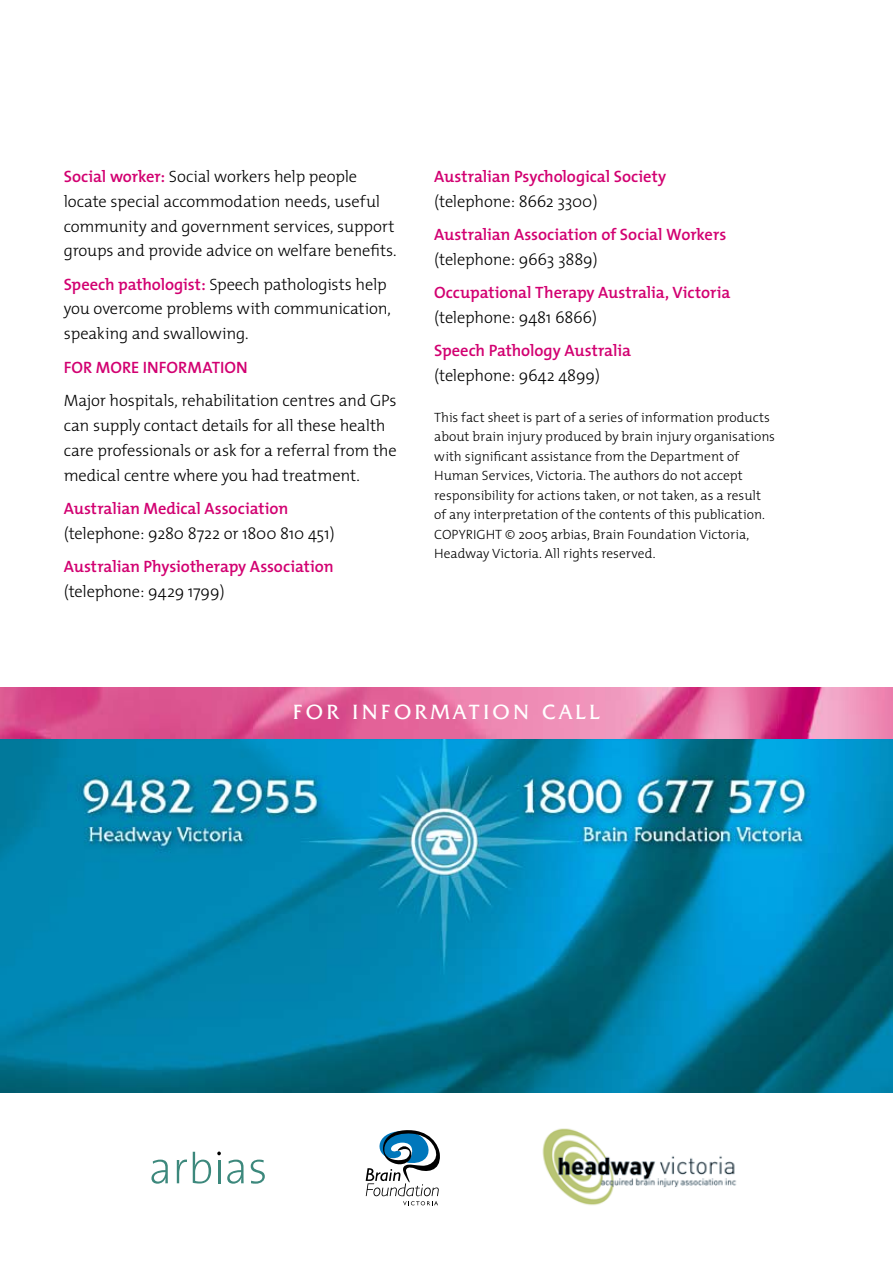
<style>
.page{position:relative;width:893px;height:1263px;background:#fff}
.page>*{position:absolute;margin:0;border:0;box-sizing:border-box;transform-origin:0 0}
.t1{font:21px "Friz Quadrata IT Cby BT";letter-spacing:.15em;color:#fff}
.t2{font:300 16.5px/24.8px "The Mix";letter-spacing:-.01em;color:#000}
.t3{font:600 16.5px "The Mix";letter-spacing:-.005em;color:#d20071}
.t4{font:300 13.5px/19.5px "The Mix";color:#000}
.s1{font-weight:600;color:#d20071}
</style>
<div class="page">
<img style="left:0;top:738px;width:893px;height:355px">
<img style="left:0;top:687px;width:893px;height:51px">
<svg style="left:151px;top:1159px;width:17px;height:25px"></svg>
<svg style="left:177px;top:1159px;width:10px;height:24px"></svg>
<svg style="left:193px;top:1152px;width:18px;height:31px"></svg>
<svg style="left:217px;top:1151px;width:4px;height:4px"></svg>
<hr style="left:218px;top:1160px;width:2px;height:23px;background:#3c887c">
<svg style="left:227px;top:1159px;width:17px;height:25px"></svg>
<svg style="left:251px;top:1159px;width:14px;height:25px"></svg>
<svg style="left:366px;top:1130px;width:74px;height:75px"></svg>
<img style="left:542px;top:1128px;width:195px;height:78px">
<p class="t2" style="left:64px;top:164px;width:334px"><span class="s1">Social worker:</span> Social workers help people locate special accommodation needs, useful community and government services, support groups and provide advice on welfare benefits.</p>
<p class="t2" style="left:64px;top:271px;width:329px"><span class="s1">Speech pathologist:</span> Speech pathologists help you overcome problems with communication, speaking and swallowing.</p>
<p class="t3" style="left:64px;top:354px;width:185px">FOR MORE INFORMATION</p>
<p class="t2" style="left:64px;top:388px;width:334px">Major hospitals, rehabilitation centres and GPs can supply contact details for all these health care professionals or ask for a referral from the medical centre where you had treatment.</p>
<p class="t3" style="left:64px;top:495px;width:226px">Australian Medical Association</p>
<p class="t2" style="left:64px;top:520px;width:272px">(telephone: 9280 8722 or 1800 810 451)</p>
<p class="t3" style="left:64px;top:553px;width:271px">Australian Physiotherapy Association</p>
<p class="t2" style="left:64px;top:578px;width:162px">(telephone: 9429 1799)</p>
<p class="t3" style="left:434px;top:163px;width:234px">Australian Psychological Society</p>
<p class="t2" style="left:434px;top:188px;width:165px">(telephone: 8662 3300)</p>
<p class="t3" style="left:434px;top:221px;width:294px">Australian Association of Social Workers</p>
<p class="t2" style="left:434px;top:246px;width:165px">(telephone: 9663 3889)</p>
<p class="t3" style="left:434px;top:279px;width:298px">Occupational Therapy Australia, Victoria</p>
<p class="t2" style="left:434px;top:304px;width:164px">(telephone: 9481 6866)</p>
<p class="t3" style="left:434px;top:337px;width:198px">Speech Pathology Australia</p>
<p class="t2" style="left:434px;top:362px;width:168px">(telephone: 9642 4899)</p>
<p class="t4" style="left:434px;top:407px;width:342px">This fact sheet is part of a series of information products about brain injury produced by brain injury organisations with significant assistance from the Department of Human Services, Victoria. The authors do not accept responsibility for actions taken, or not taken, as a result of any interpretation of the contents of this publication.<br>COPYRIGHT © 2005 arbias, Brain Foundation Victoria, Headway Victoria. All rights reserved.</p>
<p class="t1" style="left:293px;top:698px;width:309px">FOR INFORMATION CALL</p>
</div>
